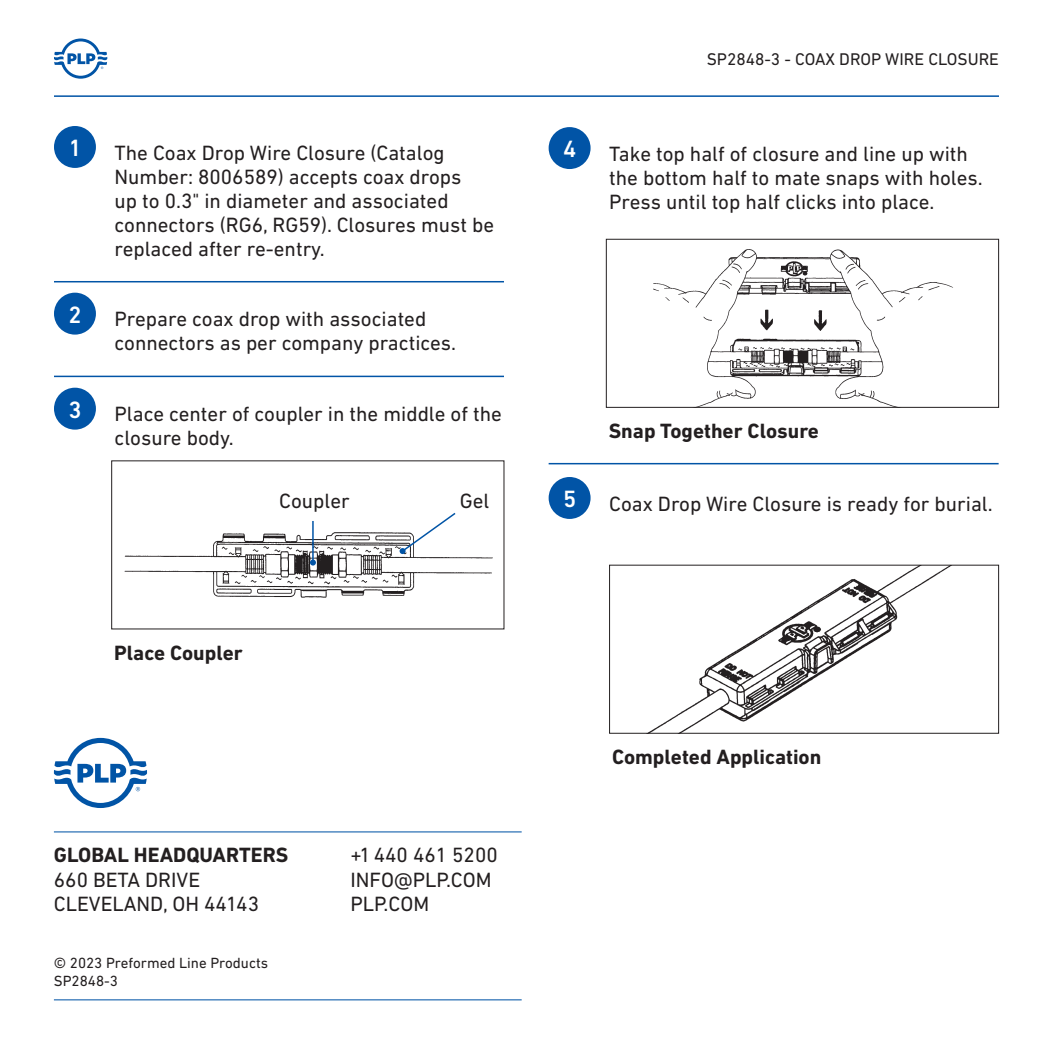
<style>
.page{position:relative;width:1053px;height:1053px;background:#fff}
.page>*{position:absolute;margin:0;border:0;box-sizing:border-box;transform-origin:0 0}
.t1{font:500 24px "DIN Next LT Pro";color:#fff}
.ParaStyle01-Leading{font:21px/24px "DIN Next LT Pro";color:#231f20}
.ParaStyle18-Leading{font:700 21px/24.6px "DIN Next LT Pro";color:#231f20}
.ParaStyle18-Leading-2{font:21px "DIN Next LT Pro";color:#231f20}
.t2{font:17.1px "DIN Next LT Pro";color:#231f20}
.ParaStyle01-Leading-2{font:15px/18px "DIN Next LT Pro";color:#231f20}
.s1{font-weight:400}
</style>
<div class="page">
<div style="left:54px;top:126px;width:42px;height:42px;background:#0154a6;border-radius:50%"></div>
<hr style="left:54px;top:281px;width:450px;height:1px;background:#0154a6">
<div style="left:54px;top:293px;width:42px;height:42px;background:#0154a6;border-radius:50%"></div>
<hr style="left:54px;top:376px;width:450px;height:1px;background:#0154a6">
<div style="left:54px;top:388px;width:42px;height:42px;background:#0154a6;border-radius:50%"></div>
<hr style="left:549px;top:463px;width:450px;height:1px;background:#0154a6">
<div style="left:549px;top:127px;width:42px;height:42px;background:#0154a6;border-radius:50%"></div>
<img style="left:124px;top:532px;width:369px;height:66px">
<hr style="left:312px;top:521px;width:2px;height:42px;background:#0154a6">
<svg style="left:310px;top:560px;width:6px;height:6px"></svg>
<svg style="left:400px;top:512px;width:57px;height:42px"></svg>
<img style="left:653px;top:249px;width:300px;height:157px">
<div style="left:606px;top:239px;width:393px;height:169px;border:1px solid #231f20"></div>
<div style="left:549px;top:477px;width:42px;height:42px;background:#0154a6;border-radius:50%"></div>
<img style="left:649px;top:567px;width:300px;height:165px">
<div style="left:609px;top:565px;width:390px;height:169px;border:1px solid #231f20"></div>
<svg style="left:54px;top:738px;width:93px;height:70px"></svg>
<hr style="left:54px;top:831px;width:468px;height:1px;background:#0154a6">
<hr style="left:54px;top:999px;width:468px;height:1px;background:#0154a6">
<hr style="left:54px;top:95px;width:945px;height:2px;background:#0154a6">
<svg style="left:54px;top:39px;width:53px;height:40px"></svg>
<p class="t1" style="left:68px;top:134px;width:15px">1</p>
<p class="t1" style="left:68px;top:301px;width:15px">2</p>
<p class="t1" style="left:68px;top:396px;width:15px">3</p>
<p class="ParaStyle01-Leading" style="left:115px;top:140px;width:381px">The Coax Drop Wire Closure (Catalog Number: 8006589) accepts coax drops<br>up to 0.3" in diameter and associated connectors (RG6, RG59). Closures must be replaced after re-entry.</p>
<p class="ParaStyle01-Leading" style="left:115px;top:307px;width:343px">Prepare coax drop with associated connectors as per company practices.</p>
<p class="ParaStyle01-Leading" style="left:115px;top:402px;width:389px">Place center of coupler in the middle of the closure body.</p>
<p class="ParaStyle01-Leading" style="left:279px;top:488px;width:72px">Coupler</p>
<p class="ParaStyle01-Leading" style="left:460px;top:488px;width:31px">Gel</p>
<p class="ParaStyle18-Leading" style="left:114px;top:641px;width:130px">Place Coupler</p>
<p class="ParaStyle18-Leading" style="left:54px;top:843px;width:236px">GLOBAL HEADQUARTERS<br><span class="s1">660 BETA DRIVE</span></p>
<p class="ParaStyle01-Leading" style="left:54px;top:892px;width:207px">CLEVELAND, OH 44143</p>
<p class="ParaStyle01-Leading-2" style="left:54px;top:954px;width:216px">© 2023 Preformed Line Products<br>SP2848-3</p>
<p class="ParaStyle18-Leading-2" style="left:350px;top:843px;width:149px">+1 440 461 5200</p>
<p class="ParaStyle18-Leading-2" style="left:350px;top:868px;width:143px">INFO@PLP.COM</p>
<p class="ParaStyle18-Leading-2" style="left:350px;top:892px;width:80px">PLP.COM</p>
<p class="t1" style="left:563px;top:135px;width:15px">4</p>
<p class="t2" style="left:707px;top:49px;width:294px">SP2848-3 - COAX DROP WIRE CLOSURE</p>
<p class="ParaStyle01-Leading" style="left:609px;top:141px;width:375px">Take top half of closure and line up with the bottom half to mate snaps with holes.<br>Press until top half clicks into place.</p>
<p class="ParaStyle18-Leading" style="left:609px;top:419px;width:212px">Snap Together Closure</p>
<p class="t1" style="left:563px;top:485px;width:15px">5</p>
<p class="ParaStyle01-Leading" style="left:609px;top:491px;width:385px">Coax Drop Wire Closure is ready for burial.</p>
<p class="ParaStyle18-Leading" style="left:612px;top:745px;width:211px">Completed Application</p>
</div>
